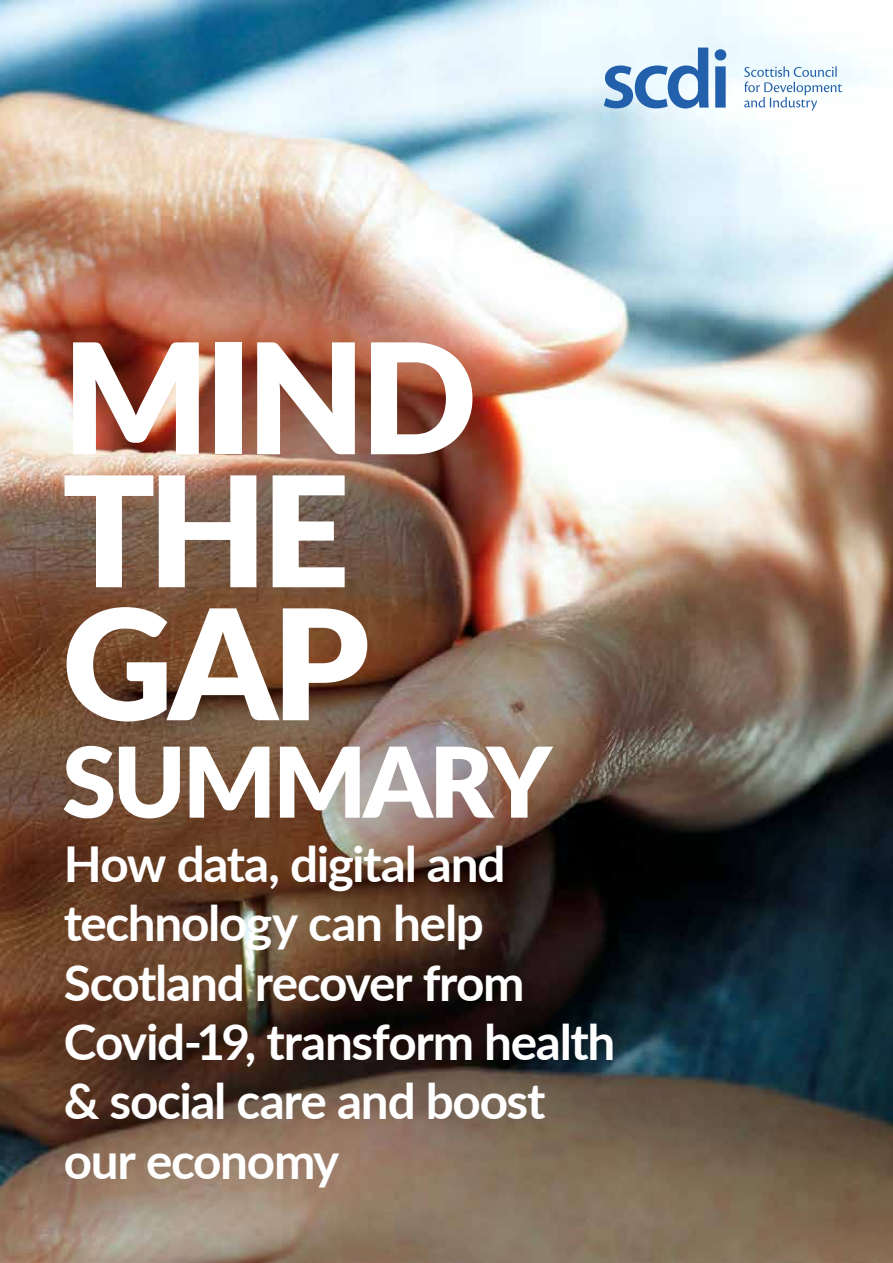
<style>
.page{position:relative;width:893px;height:1263px;background:#fff}
.page>*{position:absolute;margin:0;border:0;box-sizing:border-box;transform-origin:0 0}
.t1{font:900 153.6px/133.1px "Lato";letter-spacing:-.035em;color:#fff}
.t2{font:900 97.5px "Lato";letter-spacing:-.035em;color:#fff}
.t3{font:700 49.5px/59.4px "Lato";letter-spacing:-.025em;color:#fff}
</style>
<div class="page">
<img style="left:0;top:0;width:893px;height:1263px">
<svg style="left:744px;top:66px;width:98px;height:45px"></svg>
<svg style="left:604px;top:48px;width:105px;height:61px;background:#96b8da"></svg>
<svg style="left:715px;top:49px;width:11px;height:59px"></svg>
<h1 class="t1" style="left:62px;top:325px;width:416px">MIND<br>THE<br>GAP</h1>
<h2 class="t2" style="left:62px;top:709px;width:491px">SUMMARY</h2>
<p class="t3" style="left:64px;top:832px;width:553px">How data, digital and technology can help<br>Scotland recover from<br>Covid-19, transform health &amp; social care and boost our economy</p>
</div>
